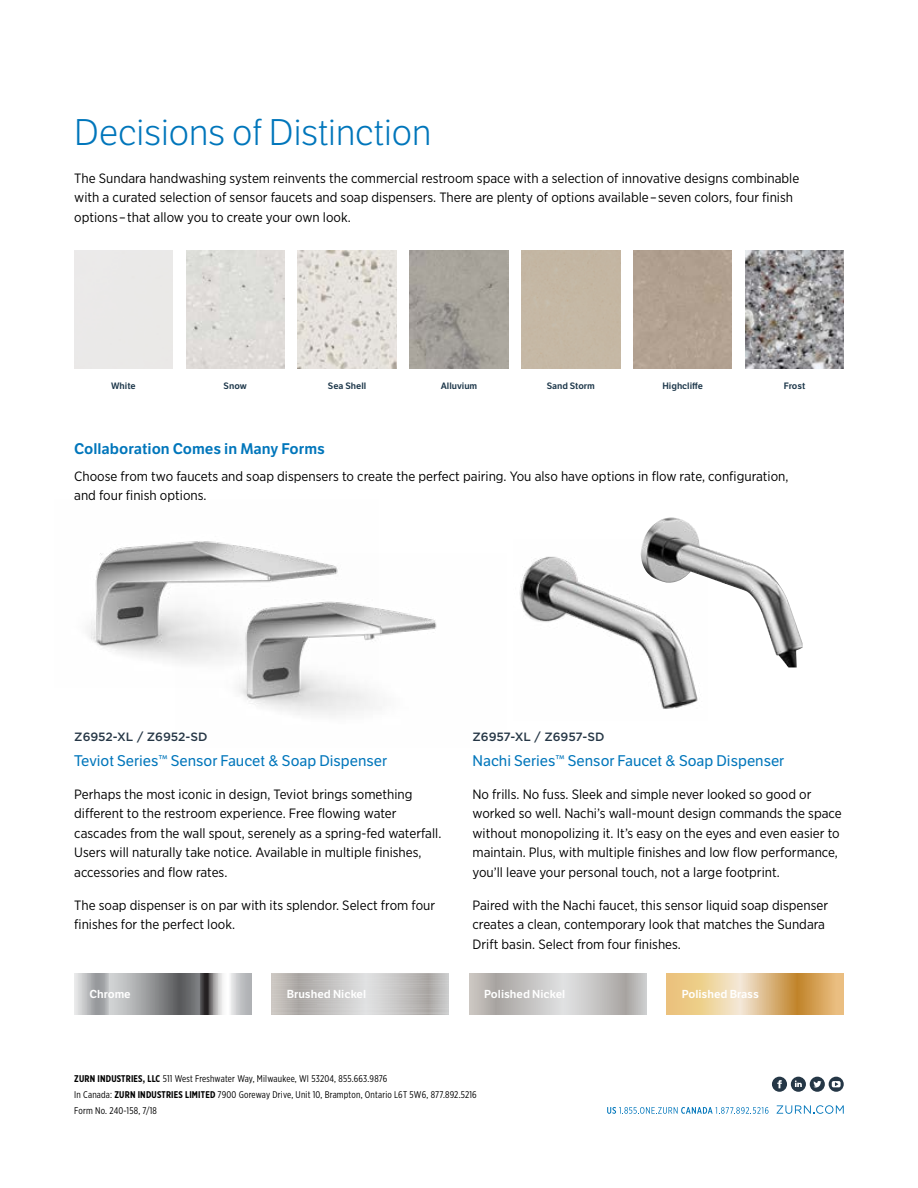
<style>
.page{position:relative;width:918px;height:1188px;background:#fff}
.page>*{position:absolute;margin:0;border:0;box-sizing:border-box;transform-origin:0 0}
.t1{font:36px "LFT Etica Lt";color:#0076bb}
.t2{font:15px "LFT Etica";color:#0076bb}
.t3{font:15px "LFT Etica SB";color:#0076bb}
.t4{font:13.5px/19.5px "Gotham Narrow";color:#000}
.t5{font:500 12px "Gotham";letter-spacing:-.005em;color:#263746}
.t6{font:11.25px "LFT Etica SB";color:#fff}
.t7{font:9.75px/15.6px "Gotham X Narrow";letter-spacing:.02em;color:#000}
.t8{font:9px "LFT Etica SB";color:#1e384b}
.s1{font-weight:700}
</style>
<div class="page">
<svg style="left:469px;top:974px;width:177px;height:40px;background:#c2c0be"></svg>
<svg style="left:272px;top:974px;width:177px;height:40px;background:#c3c2c0"></svg>
<svg style="left:74px;top:974px;width:177px;height:40px;background:#a1a2a3"></svg>
<svg style="left:667px;top:974px;width:177px;height:40px;background:#e1bd82"></svg>
<svg style="left:772px;top:1077px;width:72px;height:15px"></svg>
<svg style="left:607px;top:1107px;width:162px;height:7px"></svg>
<svg style="left:777px;top:1105px;width:67px;height:9px"></svg>
<img style="left:519px;top:553px;width:179px;height:156px">
<img style="left:641px;top:517px;width:162px;height:150px">
<img style="left:239px;top:608px;width:198px;height:108px">
<img style="left:89px;top:541px;width:290px;height:146px">
<img style="left:298px;top:250px;width:98px;height:119px">
<div style="left:186px;top:250px;width:98px;height:119px;background:#deddd9"></div>
<img style="left:410px;top:250px;width:98px;height:119px">
<img style="left:745px;top:250px;width:99px;height:119px">
<h1 class="t1" style="left:74px;top:112px;width:359px">Decisions of Distinction</h1>
<p class="t4" style="left:74px;top:168px;width:727px">The Sundara handwashing system reinvents the commercial restroom space with a selection of innovative designs combinable with a curated selection of sensor faucets and soap dispensers. There are plenty of options available–seven colors, four finish options–that allow you to create your own look.</p>
<p class="t8" style="left:111px;top:380px;width:26px">White</p>
<p class="t8" style="left:224px;top:380px;width:25px">Snow</p>
<p class="t8" style="left:328px;top:380px;width:40px">Sea Shell</p>
<p class="t8" style="left:441px;top:380px;width:38px">Alluvium</p>
<p class="t8" style="left:547px;top:380px;width:50px">Sand Storm</p>
<p class="t8" style="left:662px;top:380px;width:42px">Highcliffe</p>
<p class="t8" style="left:784px;top:380px;width:23px">Frost</p>
<p class="t3" style="left:74px;top:440px;width:252px">Collaboration Comes in Many Forms</p>
<p class="t4" style="left:74px;top:466px;width:716px">Choose from two faucets and soap dispensers to create the perfect pairing. You also have options in flow rate, configuration, and four finish options.</p>
<p class="t5" style="left:74px;top:728px;width:135px">Z6952-XL / Z6952-SD</p>
<p class="t2" style="left:74px;top:752px;width:314px">Teviot Series™ Sensor Faucet &amp; Soap Dispenser</p>
<p class="t4" style="left:74px;top:784px;width:369px">Perhaps the most iconic in design, Teviot brings something different to the restroom experience. Free flowing water cascades from the wall spout, serenely as a spring-fed waterfall.<br>Users will naturally take notice. Available in multiple finishes, accessories and flow rates.</p>
<p class="t4" style="left:74px;top:895px;width:362px">The soap dispenser is on par with its splendor. Select from four finishes for the perfect look.</p>
<p class="t5" style="left:472px;top:728px;width:133px">Z6957-XL / Z6957-SD</p>
<p class="t2" style="left:472px;top:752px;width:313px">Nachi Series™ Sensor Faucet &amp; Soap Dispenser</p>
<p class="t4" style="left:472px;top:784px;width:371px">No frills. No fuss. Sleek and simple never looked so good or worked so well. Nachi’s wall-mount design commands the space without monopolizing it. It’s easy on the eyes and even easier to maintain. Plus, with multiple finishes and low flow performance, you’ll leave your personal touch, not a large footprint.</p>
<p class="t4" style="left:472px;top:895px;width:357px">Paired with the Nachi faucet, this sensor liquid soap dispenser creates a clean, contemporary look that matches the Sundara<br>Drift basin. Select from four finishes.</p>
<p class="t6" style="left:89px;top:987px;width:43px">Chrome</p>
<p class="t6" style="left:287px;top:987px;width:81px">Brushed Nickel</p>
<p class="t6" style="left:484px;top:987px;width:83px">Polished Nickel</p>
<p class="t6" style="left:682px;top:987px;width:79px">Polished Brass</p>
<p class="t7" style="left:74px;top:1071px;width:404px"><span class="s1">ZURN INDUSTRIES, LLC</span> 511 West Freshwater Way, Milwaukee, WI 53204, 855.663.9876<br>In Canada: <span class="s1">ZURN INDUSTRIES LIMITED</span> 7900 Goreway Drive, Unit 10, Brampton, Ontario L6T 5W6, 877.892.5216<br>Form No. 240-158, 7/18</p>
</div>
